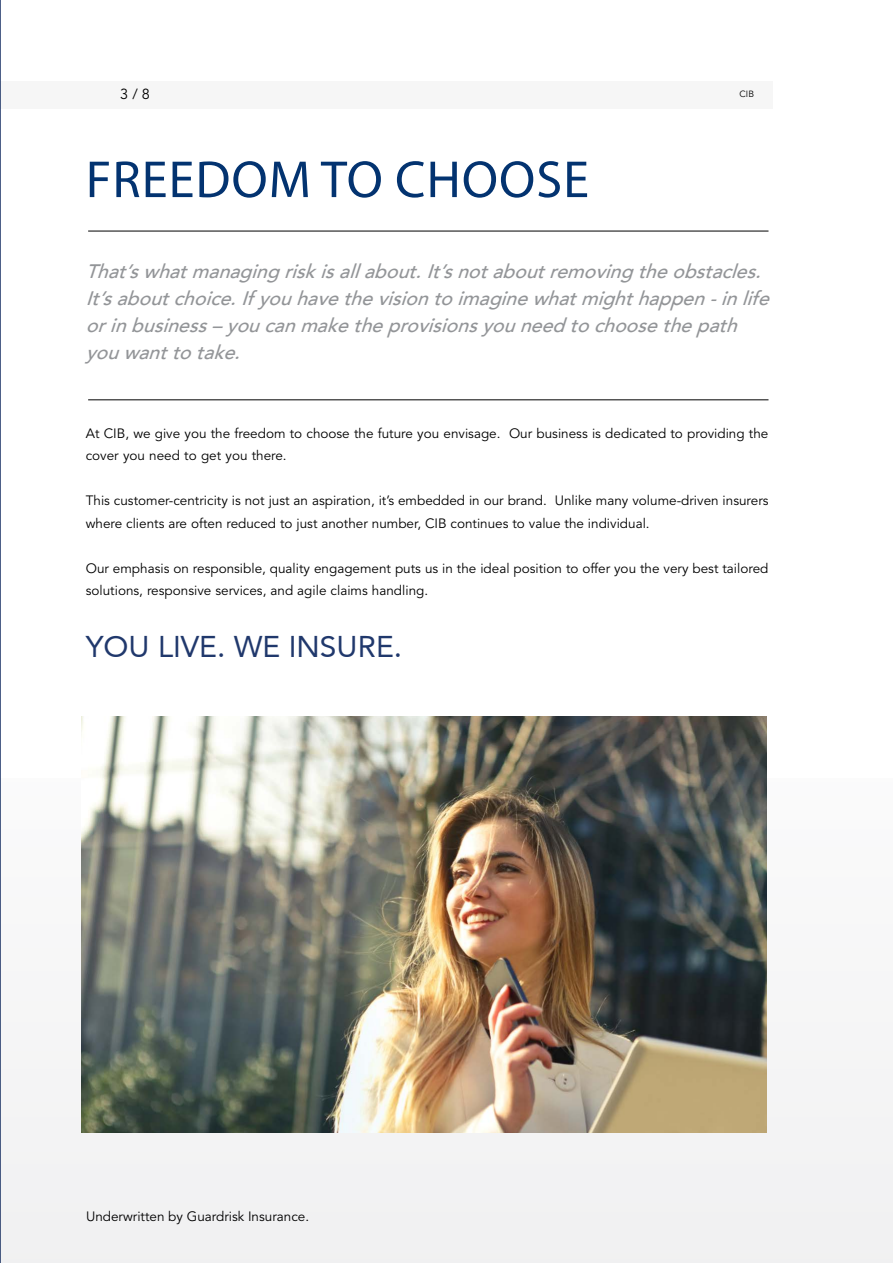
<style>
.page{position:relative;width:893px;height:1263px;background:#fff}
.page>*{position:absolute;margin:0;border:0;box-sizing:border-box;transform-origin:0 0}
.t1{font:52.5px "Myriad Pro";color:#033370}
.t2{font:30px "Avenir";color:#20386c}
.t3{font:italic 500 19.5px/27px "Avenir LT";color:#939598}
.t4{font:14.55px "Avenir LT Std";color:#000}
.t5{font:13.5px/22.5px "Avenir LT Std";color:#000}
.t6{font:9px "Avenir LT Std";color:#000}
</style>
<div class="page">
<div style="left:0;top:778px;width:893px;height:485px;background:#efeff0"></div>
<hr style="left:88px;top:231px;width:680px;height:1px;background:#000">
<hr style="left:88px;top:399px;width:680px;height:1px;background:#000">
<div style="left:0;top:81px;width:772px;height:28px;background:#f6f6f6"></div>
<hr style="left:0;top:0;width:1px;height:1263px;background:#20386c">
<img style="left:82px;top:716px;width:684px;height:417px">
<p class="t4" style="left:120px;top:86px;width:31px">3 / 8</p>
<p class="t6" style="left:740px;top:89px;width:16px">CIB</p>
<h1 class="t1" style="left:86px;top:147px;width:58px">FREEDO</h1>
<h1 class="t1" style="left:269px;top:147px;width:225px">M TO CHOOSE</h1>
<p class="t3" style="left:86px;top:258px;width:688px">That’s what managing risk is all about. It’s not about removing the obstacles.<br>It’s about choice. If you have the vision to imagine what might happen - in life or in business – you can make the provisions you need to choose the path you want to take.</p>
<p class="t5" style="left:86px;top:422px;width:684px">At CIB, we give you the freedom to choose the future you envisage. Our business is dedicated to providing the cover you need to get you there.</p>
<p class="t5" style="left:86px;top:490px;width:684px">This customer-centricity is not just an aspiration, it’s embedded in our brand. Unlike many volume-driven insurers where clients are often reduced to just another number, CIB continues to value the individual.</p>
<p class="t5" style="left:86px;top:557px;width:684px">Our emphasis on responsible, quality engagement puts us in the ideal position to offer you the very best tailored solutions, responsive services, and agile claims handling.</p>
<h2 class="t2" style="left:86px;top:629px;width:318px">YOU LIVE. WE INSURE.</h2>
<p class="t5" style="left:86px;top:1205px;width:225px">Underwritten by Guardrisk Insurance.</p>
</div>
